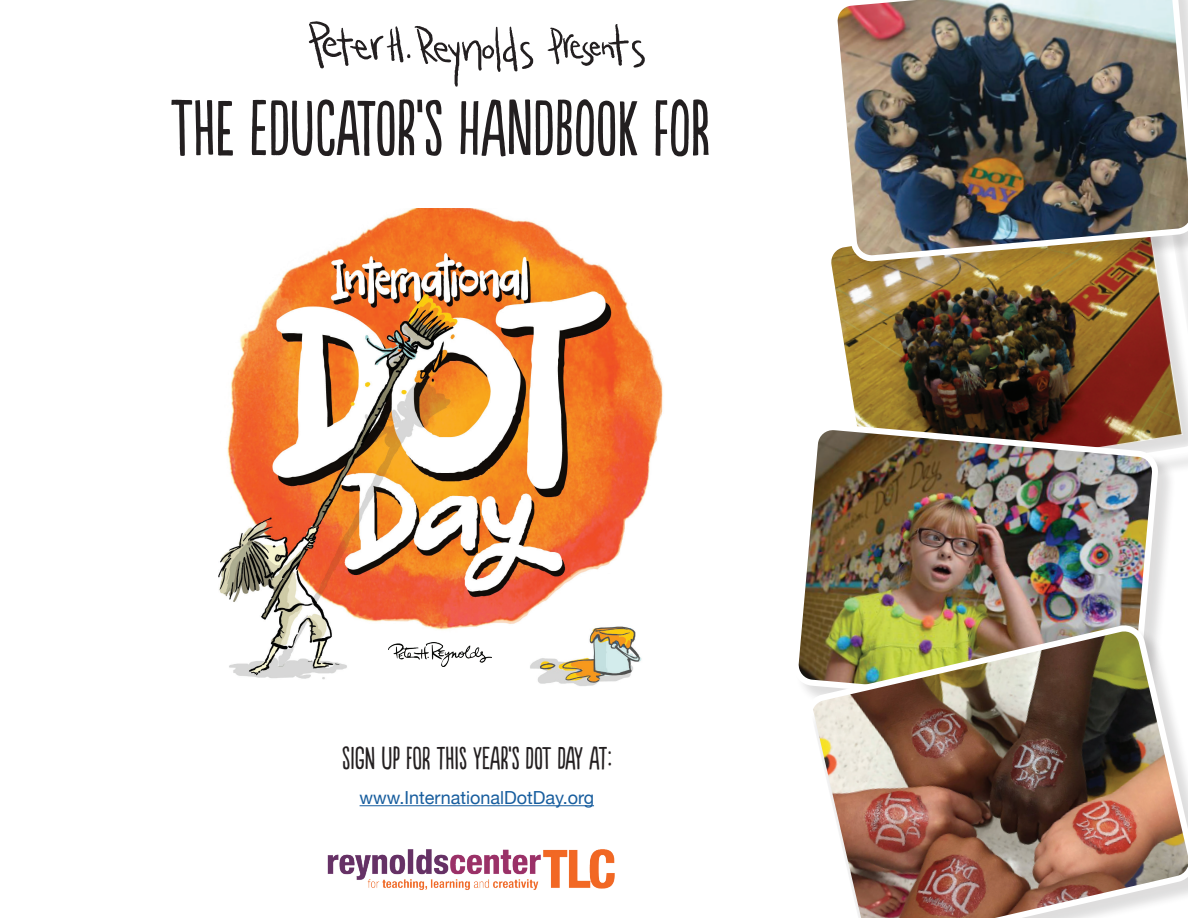
<style>
.page{position:relative;width:1188px;height:918px;background:#fff}
.page>*{position:absolute;margin:0;border:0;box-sizing:border-box;transform-origin:0 0}
.t1{font:73.5px "Populaire";color:#231f20}
.t2{font:30px "Populaire";color:#231f20}
.t3{font:18px "Helvetica Neue";color:#175d9e}
</style>
<div class="page">
<hr style="left:360px;top:805px;width:234px;height:1px;background:#175d9e">
<svg style="left:309px;top:21px;width:224px;height:66px"></svg>
<svg style="left:548px;top:24px;width:97px;height:44px"></svg>
<img style="left:218px;top:208px;width:445px;height:478px">
<img style="left:389px;top:643px;width:103px;height:24px">
<img style="left:327px;top:849px;width:288px;height:41px">
<img style="left:831px;top:254px;width:357px;height:214px">
<div style="left:834px;top:0;width:354px;height:280px;background:#231f20;opacity:.15"></div>
<img style="left:834px;top:0;width:354px;height:259px">
<div style="left:795px;top:427px;width:382px;height:304px;background:#231f20;opacity:.15"></div>
<img style="left:795px;top:421px;width:367px;height:296px">
<img style="left:807px;top:626px;width:381px;height:292px">
<h1 class="t1" style="left:171px;top:90px;width:541px">THE EDUCATOR’S HANDBOOK FOR</h1>
<p class="t2" style="left:342px;top:742px;width:271px">SIGN UP FOR THIS YEAR’S DOT DAY AT:</p>
<p class="t3" style="left:360px;top:785px;width:236px">www.InternationalDotDay.org</p>
</div>
